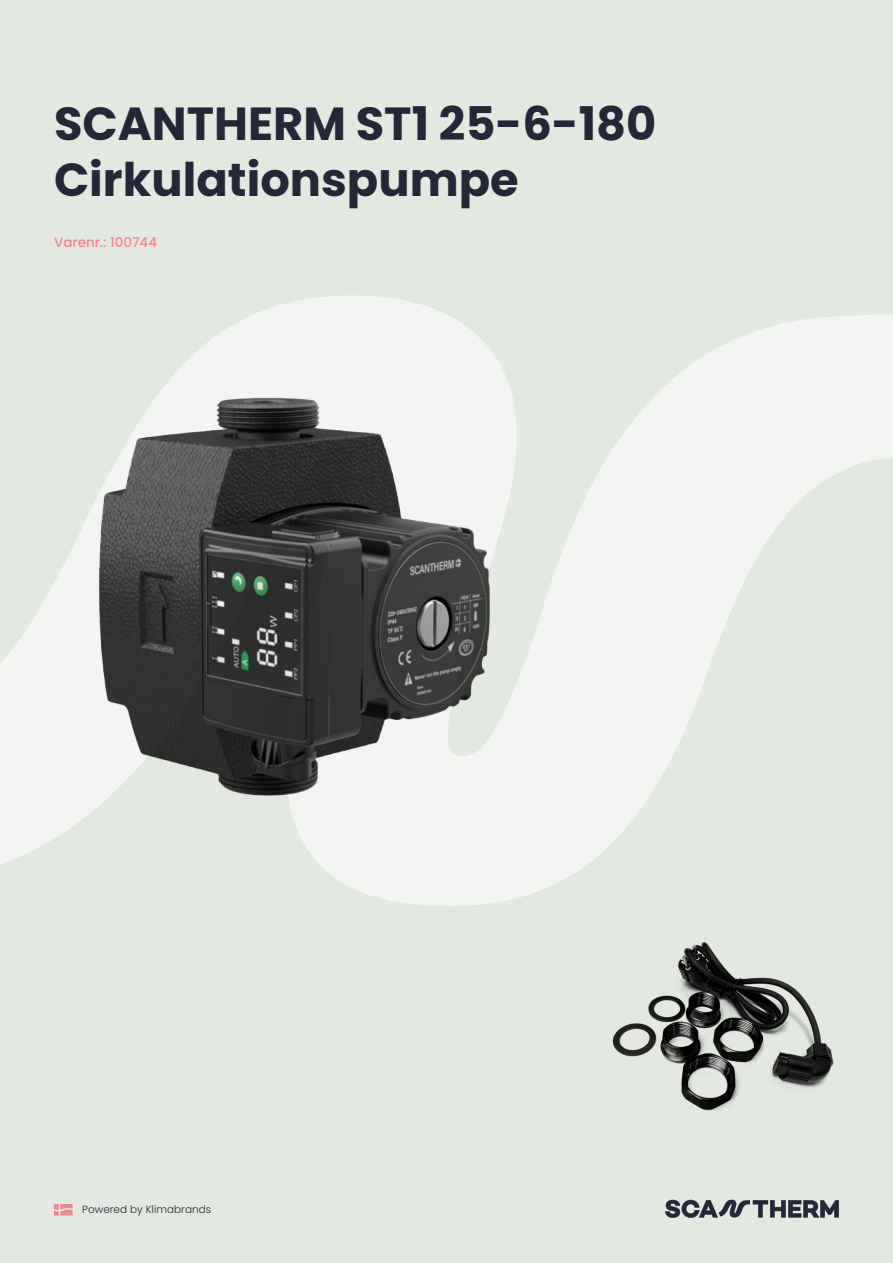
<style>
.page{position:relative;width:893px;height:1263px;background:#e3e8e1}
.page>*{position:absolute;margin:0;border:0;box-sizing:border-box;transform-origin:0 0}
.t1{font:700 46.35px "Poppins";color:#222837}
.t2{font:500 13.5px "Poppins";color:#f3858d}
.t3{font:300 10.5px "Poppins";color:#222837}
</style>
<div class="page">
<svg style="left:0;top:314px;width:893px;height:561px"></svg>
<svg style="left:54px;top:1204px;width:19px;height:11px"></svg>
<svg style="left:665px;top:1200px;width:174px;height:18px"></svg>
<img style="left:4px;top:296px;width:566px;height:610px">
<img style="left:612px;top:942px;width:221px;height:169px">
<p class="t1" style="left:54px;top:97px;width:604px">SCANTHERM ST1 25-6-180</p>
<p class="t1" style="left:54px;top:153px;width:466px">Cirkulationspumpe</p>
<p class="t2" style="left:54px;top:234px;width:105px">Varenr.: 100744</p>
<p class="t3" style="left:82px;top:1203px;width:130px">Powered by Klimabrands</p>
</div>
